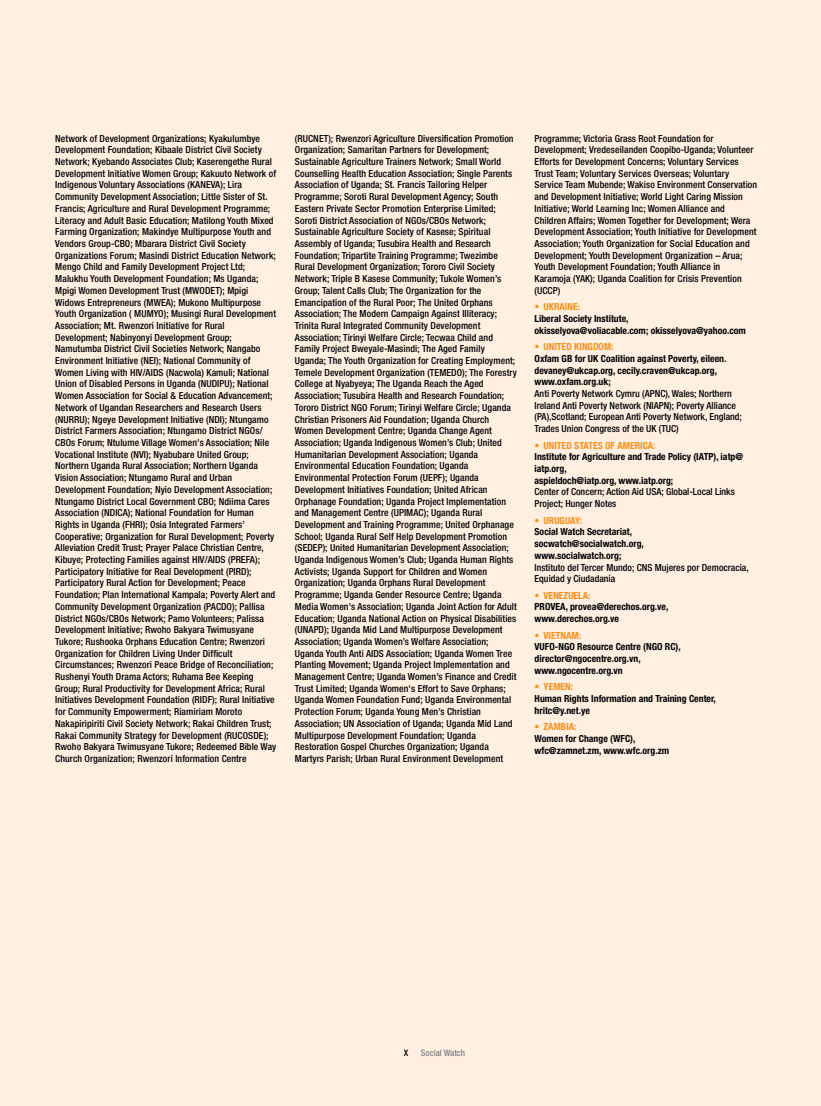
<style>
.page{position:relative;width:821px;height:1106px;background:#fff0e1}
.page>*{position:absolute;margin:0;border:0;box-sizing:border-box;transform-origin:0 0}
.t1{font:500 condensed 9.75px/11.7px "Helvetica Neue";letter-spacing:.01em;color:#000}
.t2{font:700 condensed 9.75px/11.7px "Helvetica Neue";color:#000}
.t3{font:700 condensed 9.75px "Helvetica Neue";color:#f78f1e}
.t4{font:500 condensed 9px "Helvetica Neue";color:#808285}
.t5{font:500 condensed 9px "Helvetica Neue";color:#000}
</style>
<div class="page">
<p class="t1" style="left:55px;top:132px;width:223px">Network of Development Organizations; Kyakulumbye Development Foundation; Kibaale District Civil Society Network; Kyebando Associates Club; Kaserengethe Rural Development Initiative Women Group; Kakuuto Network of Indigenous Voluntary Associations (KANEVA); Lira Community Development Association; Little Sister of St.<br>Francis; Agriculture and Rural Development Programme; Literacy and Adult Basic Education; Matilong Youth Mixed Farming Organization; Makindye Multipurpose Youth and Vendors Group-CBO; Mbarara District Civil Society Organizations Forum; Masindi District Education Network; Mengo Child and Family Development Project Ltd; Malukhu Youth Development Foundation; Ms Uganda; Mpigi Women Development Trust (MWODET); Mpigi Widows Entrepreneurs (MWEA); Mukono Multipurpose Youth Organization ( MUMYO); Musingi Rural Development Association; Mt. Rwenzori Initiative for Rural Development; Nabinyonyi Development Group; Namutumba District Civil Societies Network; Nangabo Environment Initiative (NEI); National Community of Women Living with HIV/AIDS (Nacwola) Kamuli; National Union of Disabled Persons in Uganda (NUDIPU); National Women Association for Social &amp; Education Advancement; Network of Ugandan Researchers and Research Users (NURRU); Ngeye Development Initiative (NDI); Ntungamo District Farmers Association; Ntungamo District NGOs/ CBOs Forum; Ntulume Village Women's Association; Nile Vocational Institute (NVI); Nyabubare United Group; Northern Uganda Rural Association; Northern Uganda Vision Association; Ntungamo Rural and Urban Development Foundation; Nyio Development Association; Ntungamo District Local Government CBO; Ndiima Cares Association (NDICA); National Foundation for Human Rights in Uganda (FHRI); Osia Integrated Farmers’ Cooperative; Organization for Rural Development; Poverty Alleviation Credit Trust; Prayer Palace Christian Centre, Kibuye; Protecting Families against HIV/AIDS (PREFA); Participatory Initiative for Real Development (PIRD); Participatory Rural Action for Development; Peace Foundation; Plan International Kampala; Poverty Alert and Community Development Organization (PACDO); Pallisa District NGOs/CBOs Network; Pamo Volunteers; Palissa Development Initiative; Rwoho Bakyara Twimusyane Tukore; Rushooka Orphans Education Centre; Rwenzori Organization for Children Living Under Difficult Circumstances; Rwenzori Peace Bridge of Reconciliation; Rushenyi Youth Drama Actors; Ruhama Bee Keeping Group; Rural Productivity for Development Africa; Rural Initiatives Development Foundation (RIDF); Rural Initiative for Community Empowerment; Riamiriam Moroto Nakapiripiriti Civil Society Network; Rakai Children Trust; Rakai Community Strategy for Development (RUCOSDE); Rwoho Bakyara Twimusyane Tukore; Redeemed Bible Way Church Organization; Rwenzori Information Centre</p>
<p class="t1" style="left:295px;top:132px;width:224px">(RUCNET); Rwenzori Agriculture Diversification Promotion Organization; Samaritan Partners for Development; Sustainable Agriculture Trainers Network; Small World Counselling Health Education Association; Single Parents Association of Uganda; St. Francis Tailoring Helper Programme; Soroti Rural Development Agency; South Eastern Private Sector Promotion Enterprise Limited; Soroti District Association of NGOs/CBOs Network; Sustainable Agriculture Society of Kasese; Spiritual Assembly of Uganda; Tusubira Health and Research Foundation; Tripartite Training Programme; Twezimbe Rural Development Organization; Tororo Civil Society Network; Triple B Kasese Community; Tukole Women’s Group; Talent Calls Club; The Organization for the Emancipation of the Rural Poor; The United Orphans Association; The Modern Campaign Against Illiteracy; Trinita Rural Integrated Community Development Association; Tirinyi Welfare Circle; Tecwaa Child and Family Project Bweyale-Masindi; The Aged Family Uganda; The Youth Organization for Creating Employment; Temele Development Organization (TEMEDO); The Forestry College at Nyabyeya; The Uganda Reach the Aged Association; Tusubira Health and Research Foundation; Tororo District NGO Forum; Tirinyi Welfare Circle; Uganda Christian Prisoners Aid Foundation; Uganda Church Women Development Centre; Uganda Change Agent Association; Uganda Indigenous Women’s Club; United Humanitarian Development Association; Uganda Environmental Education Foundation; Uganda Environmental Protection Forum (UEPF); Uganda Development Initiatives Foundation; United African Orphanage Foundation; Uganda Project Implementation and Management Centre (UPIMAC); Uganda Rural Development and Training Programme; United Orphanage School; Uganda Rural Self Help Development Promotion (SEDEP); United Humanitarian Development Association; Uganda Indigenous Women’s Club; Uganda Human Rights Activists; Uganda Support for Children and Women Organization; Uganda Orphans Rural Development Programme; Uganda Gender Resource Centre; Uganda Media Women's Association; Uganda Joint Action for Adult Education; Uganda National Action on Physical Disabilities (UNAPD); Uganda Mid Land Multipurpose Development Association; Uganda Women’s Welfare Association; Uganda Youth Anti AIDS Association; Uganda Women Tree Planting Movement; Uganda Project Implementation and Management Centre; Uganda Women’s Finance and Credit Trust Limited; Uganda Women's Effort to Save Orphans; Uganda Women Foundation Fund; Uganda Environmental Protection Forum; Uganda Young Men’s Christian Association; UN Association of Uganda; Uganda Mid Land Multipurpose Development Foundation; Uganda Restoration Gospel Churches Organization; Uganda Martyrs Parish; Urban Rural Environment Development</p>
<p class="t1" style="left:534px;top:132px;width:224px">Programme; Victoria Grass Root Foundation for Development; Vredeseilanden Coopibo-Uganda; Volunteer Efforts for Development Concerns; Voluntary Services Trust Team; Voluntary Services Overseas; Voluntary Service Team Mubende; Wakiso Environment Conservation and Development Initiative; World Light Caring Mission Initiative; World Learning Inc; Women Alliance and Children Affairs; Women Together for Development; Wera Development Association; Youth Initiative for Development Association; Youth Organization for Social Education and Development; Youth Development Organization – Arua; Youth Development Foundation; Youth Alliance in Karamoja (YAK); Uganda Coalition for Crisis Prevention (UCCP)</p>
<p class="t3" style="left:534px;top:301px;width:20px">• Ukrain</p>
<p class="t3" style="left:573px;top:301px;width:9px">e:</p>
<p class="t2" style="left:534px;top:312px;width:213px">Liberal Society Institute,<br>okisselyova@voliacable.com; okisselyova@yahoo.com</p>
<p class="t3" style="left:534px;top:341px;width:51px">• United Kingdo</p>
<p class="t3" style="left:604px;top:341px;width:11px">m:</p>
<p class="t2" style="left:534px;top:352px;width:193px">Oxfam GB for UK Coalition against Poverty, eileen. devaney@ukcap.org, cecily.craven@ukcap.org, www.oxfam.org.uk;</p>
<p class="t1" style="left:534px;top:387px;width:209px">Anti Poverty Network Cymru (APNC), Wales; Northern Ireland Anti Poverty Network (NIAPN); Poverty Alliance (PA),Scotland; European Anti Poverty Network, England; Trades Union Congress of the UK (TUC)</p>
<p class="t3" style="left:534px;top:439px;width:106px">• United States of America</p>
<p class="t3" style="left:653px;top:439px;width:4px">:</p>
<p class="t2" style="left:534px;top:451px;width:210px">Institute for Agriculture and Trade Policy (IATP), iatp@ iatp.org,<br>aspieldoch@iatp.org, www.iatp.org;</p>
<p class="t1" style="left:534px;top:486px;width:202px">Center of Concern; Action Aid USA; Global-Local Links<br>Project; Hunger Notes</p>
<p class="t3" style="left:534px;top:514px;width:21px">• Uruguay</p>
<p class="t3" style="left:580px;top:514px;width:4px">:</p>
<p class="t2" style="left:534px;top:526px;width:111px">Social Watch Secretariat, socwatch@socialwatch.org, www.socialwatch.org;</p>
<p class="t1" style="left:534px;top:561px;width:216px">Instituto del Tercer Mundo; CNS Mujeres por Democracia,<br>Equidad y Ciudadanía</p>
<p class="t3" style="left:534px;top:589px;width:57px">• Venezuela:</p>
<p class="t2" style="left:534px;top:601px;width:135px">PROVEA, provea@derechos.org.ve, www.derechos.org.ve</p>
<p class="t3" style="left:534px;top:629px;width:48px">• Vietnam:</p>
<p class="t2" style="left:534px;top:641px;width:148px">VUFO-NGO Resource Centre (NGO RC), director@ngocentre.org.vn, www.ngocentre.org.vn</p>
<p class="t3" style="left:534px;top:681px;width:40px">• Yemen:</p>
<p class="t2" style="left:534px;top:692px;width:183px">Human Rights Information and Training Center, hritc@y.net.ye</p>
<p class="t3" style="left:534px;top:720px;width:44px">• Zambia:</p>
<p class="t2" style="left:534px;top:732px;width:136px">Women for Change (WFC), wfc@zamnet.zm, www.wfc.org.zm</p>
<p class="t5" style="left:404px;top:1047px;width:6px">X</p>
<p class="t4" style="left:421px;top:1047px;width:46px">Social Watch</p>
</div>
